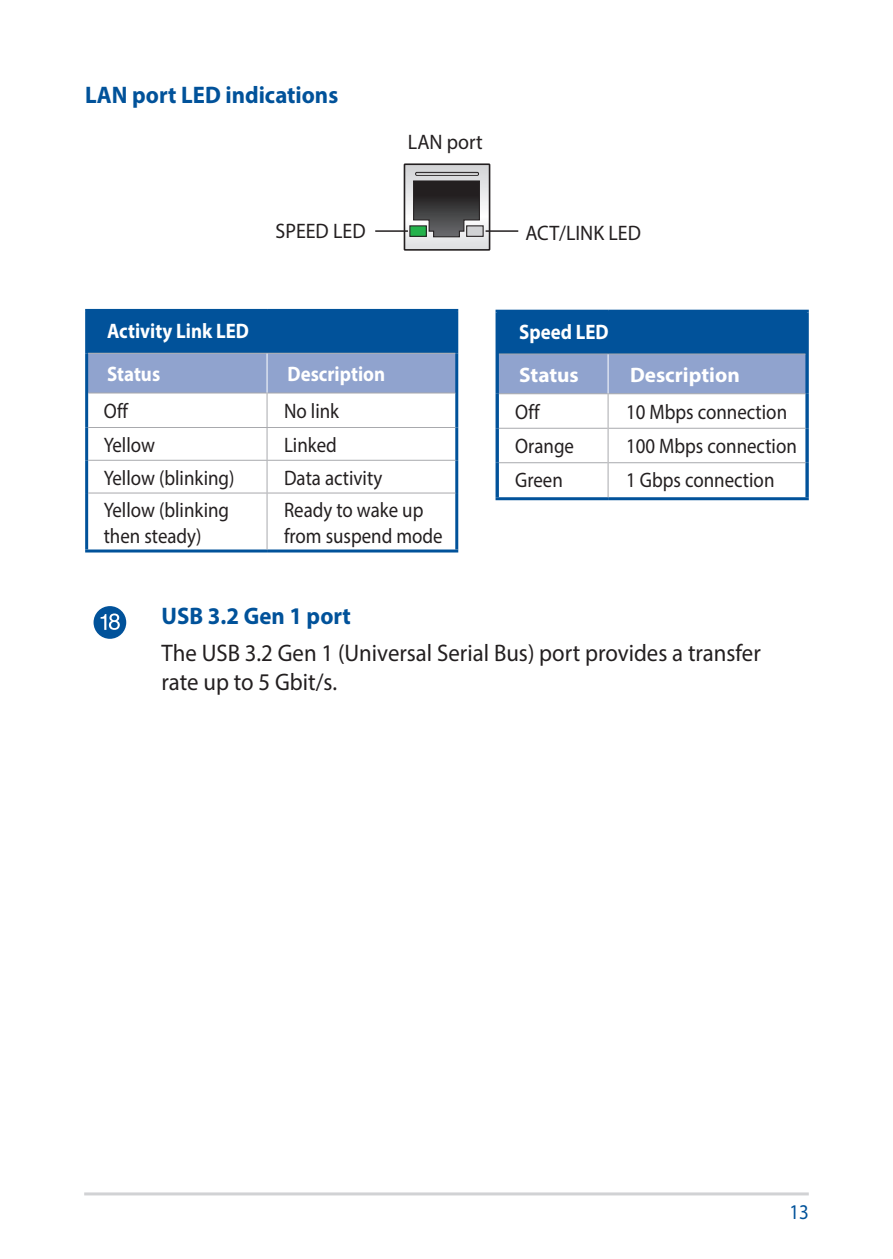
<style>
.page{position:relative;width:893px;height:1259px;background:#fff}
.page>*{position:absolute;margin:0;border:0;box-sizing:border-box;transform-origin:0 0}
.t1{font:24px/28.8px "Myriad Pro";color:#231f20;scale:.95 1}
.t2{font:700 24px "Myriad Pro";color:#01529a;scale:.95 1}
.t3{font:21px/25.2px "Myriad Pro";color:#231f20;scale:.9 1}
.t4{font:700 21px/42.9px "Myriad Pro";color:#fff;scale:.9 1}
.t5{font:21px "Myriad Pro";color:#231f20;scale:.95 1}
.t6{font:700 21px "Myriad Pro";color:#fff}
.t7{font:21px "Myriad Pro";color:#01529a;scale:.9 1}
</style>
<div class="page">
<hr style="left:84px;top:1192px;width:725px;height:3px;background:#d1d2d4">
<div style="left:497px;top:311px;width:310px;height:43px;background:#01529a"></div>
<div style="left:499px;top:354px;width:306px;height:39px;background:#90a3ce"></div>
<hr style="left:496px;top:310px;width:112px;height:3px;background:#01529a">
<hr style="left:608px;top:310px;width:201px;height:3px;background:#01529a">
<hr style="left:496px;top:497px;width:112px;height:3px;background:#01529a">
<hr style="left:608px;top:497px;width:201px;height:3px;background:#01529a">
<svg style="left:495px;top:313px;width:2px;height:41px"></svg>
<svg style="left:805px;top:313px;width:4px;height:41px"></svg>
<svg style="left:495px;top:354px;width:4px;height:40px"></svg>
<svg style="left:805px;top:354px;width:4px;height:40px"></svg>
<svg style="left:495px;top:394px;width:4px;height:34px"></svg>
<svg style="left:805px;top:394px;width:4px;height:34px"></svg>
<svg style="left:495px;top:428px;width:4px;height:35px"></svg>
<svg style="left:805px;top:428px;width:4px;height:35px"></svg>
<svg style="left:495px;top:463px;width:4px;height:34px"></svg>
<svg style="left:805px;top:463px;width:4px;height:34px"></svg>
<hr style="left:499px;top:353px;width:109px;height:1px;background:#a8a9ad">
<hr style="left:608px;top:353px;width:197px;height:1px;background:#a8a9ad">
<hr style="left:499px;top:393px;width:109px;height:1px;background:#a8a9ad">
<hr style="left:608px;top:393px;width:197px;height:1px;background:#a8a9ad">
<hr style="left:499px;top:428px;width:109px;height:1px;background:#a8a9ad">
<hr style="left:608px;top:428px;width:197px;height:1px;background:#a8a9ad">
<hr style="left:499px;top:462px;width:109px;height:1px;background:#a8a9ad">
<hr style="left:608px;top:462px;width:197px;height:1px;background:#a8a9ad">
<hr style="left:608px;top:394px;width:1px;height:34px;background:#a8a9ad">
<hr style="left:608px;top:428px;width:1px;height:35px;background:#a8a9ad">
<hr style="left:608px;top:463px;width:1px;height:34px;background:#a8a9ad">
<hr style="left:608px;top:354px;width:1px;height:39px;background:#fff">
<div style="left:87px;top:310px;width:370px;height:43px;background:#01529a"></div>
<div style="left:88px;top:354px;width:367px;height:38px;background:#90a3ce"></div>
<hr style="left:85px;top:309px;width:182px;height:3px;background:#01529a">
<hr style="left:85px;top:312px;width:3px;height:41px;background:#01529a">
<hr style="left:267px;top:309px;width:191px;height:3px;background:#01529a">
<hr style="left:455px;top:312px;width:3px;height:41px;background:#01529a">
<hr style="left:85px;top:353px;width:3px;height:40px;background:#01529a">
<hr style="left:455px;top:353px;width:3px;height:40px;background:#01529a">
<hr style="left:85px;top:393px;width:3px;height:34px;background:#01529a">
<hr style="left:455px;top:393px;width:3px;height:34px;background:#01529a">
<hr style="left:85px;top:427px;width:3px;height:33px;background:#01529a">
<hr style="left:455px;top:427px;width:3px;height:33px;background:#01529a">
<hr style="left:85px;top:460px;width:3px;height:33px;background:#01529a">
<hr style="left:455px;top:460px;width:3px;height:33px;background:#01529a">
<hr style="left:85px;top:493px;width:3px;height:56px;background:#01529a">
<hr style="left:455px;top:493px;width:3px;height:56px;background:#01529a">
<hr style="left:85px;top:549px;width:182px;height:3px;background:#01529a">
<hr style="left:267px;top:549px;width:191px;height:3px;background:#01529a">
<hr style="left:88px;top:353px;width:179px;height:1px;background:#a8a9ad">
<hr style="left:267px;top:353px;width:188px;height:1px;background:#a8a9ad">
<hr style="left:88px;top:392px;width:179px;height:1px;background:#a8a9ad">
<hr style="left:267px;top:392px;width:188px;height:1px;background:#a8a9ad">
<hr style="left:88px;top:427px;width:179px;height:1px;background:#a8a9ad">
<hr style="left:267px;top:427px;width:188px;height:1px;background:#a8a9ad">
<hr style="left:88px;top:460px;width:179px;height:1px;background:#a8a9ad">
<hr style="left:267px;top:460px;width:188px;height:1px;background:#a8a9ad">
<hr style="left:88px;top:492px;width:179px;height:1px;background:#a8a9ad">
<hr style="left:267px;top:492px;width:188px;height:1px;background:#a8a9ad">
<hr style="left:267px;top:393px;width:1px;height:34px;background:#a8a9ad">
<hr style="left:267px;top:428px;width:1px;height:32px;background:#a8a9ad">
<hr style="left:267px;top:460px;width:1px;height:33px;background:#a8a9ad">
<hr style="left:267px;top:493px;width:1px;height:56px;background:#a8a9ad">
<hr style="left:267px;top:354px;width:1px;height:39px;background:#fff">
<div style="left:404px;top:163px;width:86px;height:88px;border:2px solid #231f20"></div>
<svg style="left:404px;top:164px;width:86px;height:86px;background:#848485"></svg>
<div style="left:410px;top:226px;width:16px;height:10px;background:#23b24b"></div>
<div style="left:409px;top:225px;width:18px;height:12px;border:1px solid #231f20"></div>
<div style="left:467px;top:226px;width:16px;height:10px;background:#d1d2d4"></div>
<div style="left:466px;top:225px;width:18px;height:12px;border:1px solid #231f20"></div>
<hr style="left:375px;top:230px;width:33px;height:2px;background:#231f20">
<hr style="left:486px;top:230px;width:32px;height:2px;background:#231f20">
<div style="left:94px;top:606px;width:32px;height:33px;background:#01529a;border-radius:50%"></div>
<svg style="left:101px;top:613px;width:19px;height:17px"></svg>
<p class="t2" style="left:85px;top:79px;width:268px">LAN port LED indications</p>
<p class="t5" style="left:408px;top:129px;width:80px">LAN port</p>
<p class="t5" style="left:276px;top:218px;width:96px">SPEED LED</p>
<p class="t5" style="left:525px;top:220px;width:123px">ACT/LINK LED</p>
<p class="t4" style="left:107px;top:309px;width:159px">Activity Link LED<br>Status</p>
<p class="t4" style="left:288px;top:352px;width:110px">Description</p>
<p class="t4" style="left:519px;top:310px;width:101px">Speed LED<br>Status</p>
<p class="t6" style="left:630px;top:361px;width:111px">Description</p>
<p class="t3" style="left:104px;top:398px;width:29px">Off</p>
<p class="t3" style="left:284px;top:398px;width:63px">No link</p>
<p class="t3" style="left:104px;top:432px;width:59px">Yellow</p>
<p class="t3" style="left:284px;top:432px;width:60px">Linked</p>
<p class="t3" style="left:104px;top:464px;width:147px">Yellow (blinking)</p>
<p class="t3" style="left:284px;top:464px;width:111px">Data activity</p>
<p class="t3" style="left:104px;top:497px;width:141px">Yellow (blinking then steady)</p>
<p class="t3" style="left:284px;top:497px;width:178px">Ready to wake up from suspend mode</p>
<p class="t3" style="left:515px;top:399px;width:29px">Off</p>
<p class="t3" style="left:626px;top:399px;width:180px">10 Mbps connection</p>
<p class="t3" style="left:515px;top:433px;width:67px">Orange</p>
<p class="t3" style="left:626px;top:433px;width:191px">100 Mbps connection</p>
<p class="t3" style="left:515px;top:467px;width:54px">Green</p>
<p class="t3" style="left:626px;top:467px;width:166px">1 Gbps connection</p>
<p class="t2" style="left:162px;top:600px;width:201px">USB 3.2 Gen 1 port</p>
<p class="t1" style="left:162px;top:638px;width:632px">The USB 3.2 Gen 1 (Universal Serial Bus) port provides a transfer rate up to 5 Gbit/s.</p>
<p class="t7" style="left:789px;top:1199px;width:23px">13</p>
</div>
